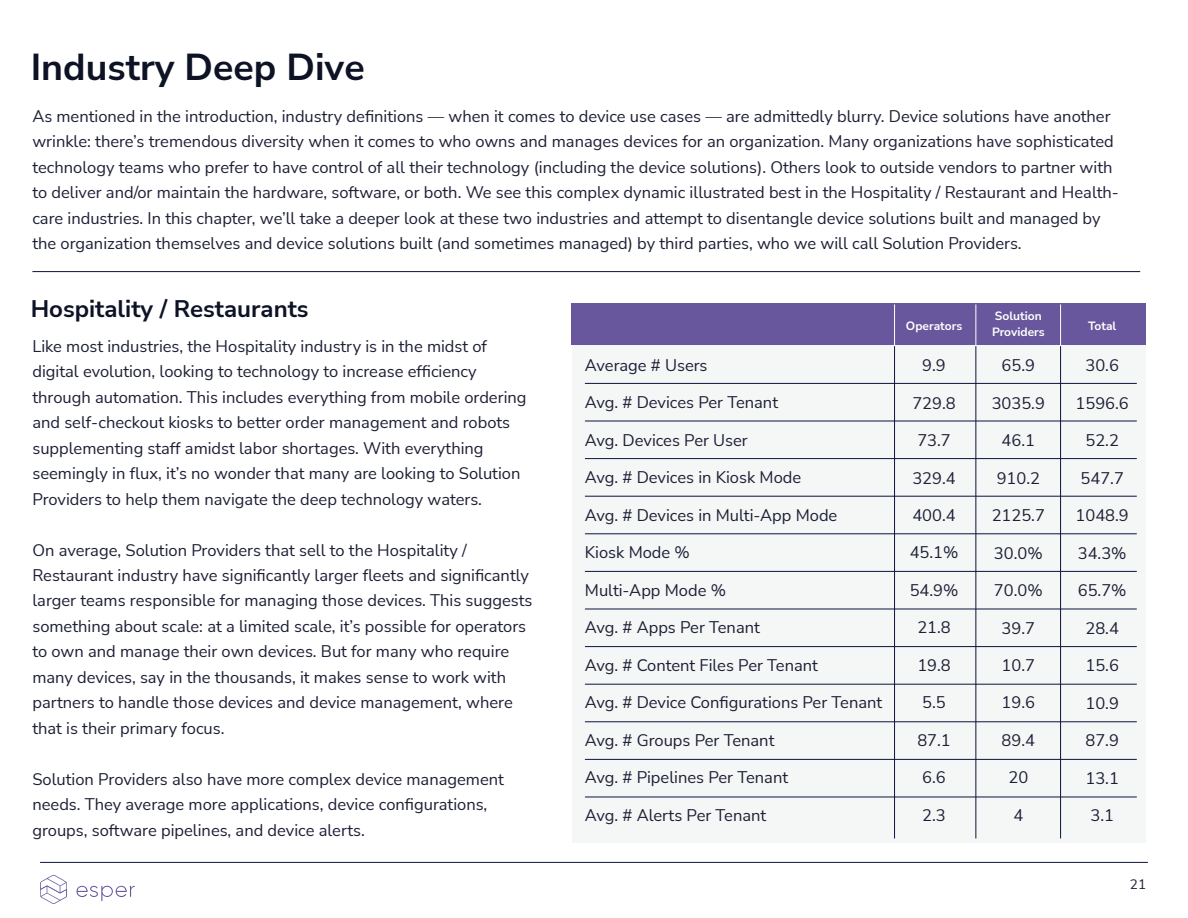
<style>
.page{position:relative;width:1188px;height:918px;background:#fff}
.page>*{position:absolute;margin:0;border:0;box-sizing:border-box;transform-origin:0 0}
.t1{font:700 37.5px "Nunito Sans";color:#0d1225}
.t2{font:700 24px "Nunito Sans";color:#0d1225}
.t3{font:16.5px/25.5px "Nunito Sans";color:#1d1f35}
.t4{font:13.5px "Nunito Sans";color:#1d1f35}
.t5{font:700 12px/16.2px "Nunito Sans";color:#fff}
</style>
<div class="page">
<hr style="left:40px;top:862px;width:1108px;height:1px;background:#0c133a">
<svg style="left:76px;top:886px;width:59px;height:15px"></svg>
<svg style="left:40px;top:875px;width:27px;height:29px"></svg>
<div style="left:572px;top:330px;width:573px;height:513px;background:#f5f7f7"></div>
<div style="left:571px;top:304px;width:575px;height:41px;background:#68579c"></div>
<hr style="left:32px;top:271px;width:1108px;height:1px;background:#0c133a">
<hr style="left:585px;top:383px;width:552px;height:1px;background:#0c133a">
<hr style="left:894px;top:346px;width:1px;height:492px;background:#0c133a">
<hr style="left:976px;top:346px;width:1px;height:492px;background:#0c133a">
<hr style="left:1060px;top:346px;width:1px;height:492px;background:#0c133a">
<hr style="left:894px;top:304px;width:1px;height:41px;background:#fff">
<hr style="left:975px;top:304px;width:1px;height:41px;background:#fff">
<hr style="left:1060px;top:304px;width:1px;height:41px;background:#fff">
<hr style="left:585px;top:421px;width:552px;height:1px;background:#0c133a">
<hr style="left:585px;top:458px;width:552px;height:1px;background:#0c133a">
<hr style="left:585px;top:496px;width:552px;height:1px;background:#0c133a">
<hr style="left:585px;top:534px;width:552px;height:1px;background:#0c133a">
<hr style="left:585px;top:571px;width:552px;height:1px;background:#0c133a">
<hr style="left:585px;top:609px;width:552px;height:1px;background:#0c133a">
<hr style="left:585px;top:646px;width:552px;height:1px;background:#0c133a">
<hr style="left:585px;top:684px;width:552px;height:1px;background:#0c133a">
<hr style="left:585px;top:722px;width:552px;height:1px;background:#0c133a">
<hr style="left:585px;top:759px;width:552px;height:1px;background:#0c133a">
<hr style="left:585px;top:797px;width:552px;height:1px;background:#0c133a">
<h1 class="t1" style="left:31px;top:40px;width:336px">Industry Deep Dive</h1>
<p class="t3" style="left:32px;top:103px;width:1088px">As mentioned in the introduction, industry definitions — when it comes to device use cases — are admittedly blurry. Device solutions have another wrinkle: there’s tremendous diversity when it comes to who owns and manages devices for an organization. Many organizations have sophisticated technology teams who prefer to have control of all their technology (including the device solutions). Others look to outside vendors to partner with to deliver and/or maintain the hardware, software, or both. We see this complex dynamic illustrated best in the Hospitality / Restaurant and Health&shy;care industries. In this chapter, we’ll take a deeper look at these two industries and attempt to disentangle device solutions built and managed by the organization themselves and device solutions built (and sometimes managed) by third parties, who we will call Solution Providers.</p>
<h2 class="t2" style="left:31px;top:292px;width:279px">Hospitality / Restaurants</h2>
<p class="t3" style="left:32px;top:332px;width:496px">Like most industries, the Hospitality industry is in the midst of digital evolution, looking to technology to increase efficiency through automation. This includes everything from mobile ordering and self-checkout kiosks to better order management and robots supplementing staff amidst labor shortages. With everything seemingly in flux, it’s no wonder that many are looking to Solution Providers to help them navigate the deep technology waters.</p>
<p class="t3" style="left:32px;top:536px;width:501px">On average, Solution Providers that sell to the Hospitality / Restaurant industry have significantly larger fleets and significantly larger teams responsible for managing those devices. This suggests something about scale: at a limited scale, it’s possible for operators to own and manage their own devices. But for many who require many devices, say in the thousands, it makes sense to work with partners to handle those devices and device management, where that is their primary focus.</p>
<p class="t3" style="left:32px;top:766px;width:473px">Solution Providers also have more complex device management needs. They average more applications, device configurations, groups, software pipelines, and device alerts.</p>
<p class="t3" style="left:585px;top:352px;width:124px">Average # Users</p>
<p class="t3" style="left:585px;top:389px;width:195px">Avg. # Devices Per Tenant</p>
<p class="t3" style="left:585px;top:427px;width:164px">Avg. Devices Per User</p>
<p class="t3" style="left:585px;top:464px;width:218px">Avg. # Devices in Kiosk Mode</p>
<p class="t3" style="left:585px;top:502px;width:254px">Avg. # Devices in Multi-App Mode</p>
<p class="t3" style="left:585px;top:539px;width:107px">Kiosk Mode %</p>
<p class="t3" style="left:585px;top:577px;width:143px">Multi-App Mode %</p>
<p class="t3" style="left:585px;top:614px;width:176px">Avg. # Apps Per Tenant</p>
<p class="t3" style="left:585px;top:652px;width:235px">Avg. # Content Files Per Tenant</p>
<p class="t3" style="left:585px;top:689px;width:299px">Avg. # Device Configurations Per Tenant</p>
<p class="t3" style="left:585px;top:727px;width:191px">Avg. # Groups Per Tenant</p>
<p class="t3" style="left:585px;top:764px;width:205px">Avg. # Pipelines Per Tenant</p>
<p class="t3" style="left:585px;top:802px;width:183px">Avg. # Alerts Per Tenant</p>
<p class="t5" style="left:992px;top:307px;width:54px">Solution<br>Providers</p>
<p class="t5" style="left:906px;top:318px;width:58px">Operators</p>
<p class="t5" style="left:1088px;top:318px;width:30px">Total</p>
<p class="t3" style="left:922px;top:352px;width:25px">9.9</p>
<p class="t3" style="left:912px;top:389px;width:45px">729.8</p>
<p class="t3" style="left:917px;top:427px;width:35px">73.7</p>
<p class="t3" style="left:912px;top:464px;width:45px">329.4</p>
<p class="t3" style="left:912px;top:502px;width:45px">400.4</p>
<p class="t3" style="left:910px;top:539px;width:50px">45.1%</p>
<p class="t3" style="left:910px;top:577px;width:50px">54.9%</p>
<p class="t3" style="left:917px;top:614px;width:35px">21.8</p>
<p class="t3" style="left:917px;top:652px;width:35px">19.8</p>
<p class="t3" style="left:922px;top:689px;width:25px">5.5</p>
<p class="t3" style="left:917px;top:727px;width:35px">87.1</p>
<p class="t3" style="left:922px;top:764px;width:25px">6.6</p>
<p class="t3" style="left:922px;top:802px;width:25px">2.3</p>
<p class="t3" style="left:1002px;top:352px;width:35px">65.9</p>
<p class="t3" style="left:992px;top:389px;width:55px">3035.9</p>
<p class="t3" style="left:1002px;top:427px;width:35px">46.1</p>
<p class="t3" style="left:997px;top:464px;width:45px">910.2</p>
<p class="t3" style="left:992px;top:502px;width:55px">2125.7</p>
<p class="t3" style="left:994px;top:539px;width:50px">30.0%</p>
<p class="t3" style="left:994px;top:577px;width:50px">70.0%</p>
<p class="t3" style="left:1002px;top:614px;width:35px">39.7</p>
<p class="t3" style="left:1002px;top:652px;width:35px">10.7</p>
<p class="t3" style="left:1002px;top:689px;width:35px">19.6</p>
<p class="t3" style="left:1002px;top:727px;width:35px">89.4</p>
<p class="t3" style="left:1008px;top:764px;width:21px">20</p>
<p class="t3" style="left:1013px;top:802px;width:11px">4</p>
<p class="t3" style="left:1086px;top:352px;width:35px">30.6</p>
<p class="t3" style="left:1076px;top:390px;width:55px">1596.6</p>
<p class="t3" style="left:1086px;top:427px;width:35px">52.2</p>
<p class="t3" style="left:1081px;top:465px;width:45px">547.7</p>
<p class="t3" style="left:1076px;top:502px;width:55px">1048.9</p>
<p class="t3" style="left:1078px;top:539px;width:50px">34.3%</p>
<p class="t3" style="left:1078px;top:577px;width:50px">65.7%</p>
<p class="t3" style="left:1086px;top:614px;width:35px">28.4</p>
<p class="t3" style="left:1086px;top:652px;width:35px">15.6</p>
<p class="t3" style="left:1086px;top:689px;width:35px">10.9</p>
<p class="t3" style="left:1086px;top:727px;width:35px">87.9</p>
<p class="t3" style="left:1086px;top:764px;width:35px">13.1</p>
<p class="t3" style="left:1090px;top:802px;width:25px">3.1</p>
<p class="t4" style="left:1130px;top:875px;width:18px">21</p>
</div>
